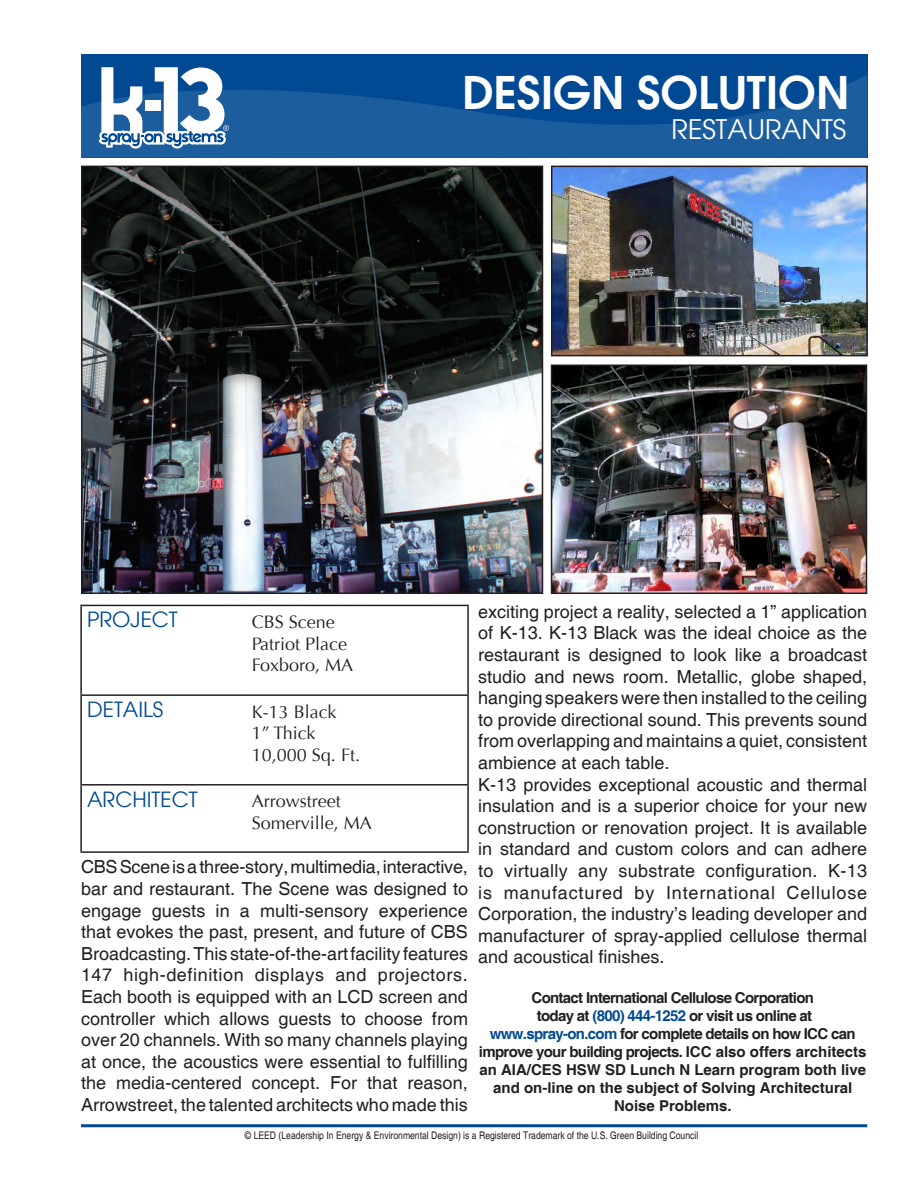
<style>
.page{position:relative;width:918px;height:1188px;background:#fff}
.page>*{position:absolute;margin:0;border:0;box-sizing:border-box;transform-origin:0 0}
.t1{font:600 45px "Avant Garde";color:#fff}
.t2{font:27px "Avant Garde";color:#fff}
.t3{font:21px "Avant Garde";color:#014a93}
.t4{font:18px/21.6px "Helvetica";color:#231f20;text-align:justify}
.t5{font:18px/21.6px "Optima";color:#231f20}
.t6{font:700 15px/18px "Helvetica";letter-spacing:-.045em;color:#231f20;text-align:center}
.t7{font:condensed 10.5px "Helvetica";color:#231f20}
.s1{color:#014a93}
</style>
<div class="page">
<hr style="left:81px;top:1124px;width:786px;height:3px;background:#014a93">
<div style="left:81px;top:54px;width:786px;height:103px;background:#014a93"></div>
<svg style="left:81px;top:75px;width:786px;height:83px;fill:#1c5d9e"></svg>
<svg style="left:99px;top:67px;width:130px;height:82px"></svg>
<img style="left:84px;top:169px;width:456px;height:422px">
<div style="left:81px;top:166px;width:462px;height:428px;border:2px solid #231f20"></div>
<img style="left:554px;top:367px;width:310px;height:224px">
<div style="left:551px;top:364px;width:316px;height:230px;border:2px solid #231f20"></div>
<img style="left:554px;top:169px;width:311px;height:184px">
<div style="left:551px;top:166px;width:317px;height:190px;border:2px solid #231f20"></div>
<hr style="left:80px;top:605px;width:166px;height:1px;background:#231f20">
<hr style="left:80px;top:606px;width:2px;height:88px;background:#231f20">
<hr style="left:246px;top:605px;width:223px;height:1px;background:#231f20">
<hr style="left:467px;top:606px;width:2px;height:88px;background:#231f20">
<hr style="left:80px;top:694px;width:166px;height:2px;background:#231f20">
<hr style="left:80px;top:696px;width:2px;height:88px;background:#231f20">
<hr style="left:246px;top:694px;width:223px;height:2px;background:#231f20">
<hr style="left:467px;top:696px;width:2px;height:88px;background:#231f20">
<hr style="left:80px;top:784px;width:166px;height:2px;background:#231f20">
<hr style="left:80px;top:786px;width:2px;height:65px;background:#231f20">
<hr style="left:246px;top:784px;width:223px;height:2px;background:#231f20">
<hr style="left:467px;top:786px;width:2px;height:65px;background:#231f20">
<hr style="left:80px;top:851px;width:166px;height:2px;background:#231f20">
<hr style="left:246px;top:851px;width:223px;height:2px;background:#231f20">
<h1 class="t1" style="left:462px;top:62px;width:388px">DESIGN SOLUTION</h1>
<h2 class="t2" style="left:672px;top:113px;width:176px">RESTAURANTS</h2>
<p class="t3" style="left:87px;top:607px;width:92px">PROJECT</p>
<p class="t5" style="left:252px;top:611px;width:103px">CBS Scene<br>Patriot Place<br>Foxboro, MA</p>
<p class="t3" style="left:87px;top:697px;width:78px">DETAILS</p>
<p class="t5" style="left:252px;top:701px;width:110px">K-13 Black<br>1” Thick<br>10,000 Sq. Ft.</p>
<p class="t3" style="left:87px;top:786px;width:71px">ARCHITECT</p>
<p class="t5" style="left:252px;top:791px;width:122px">Arrowstreet<br>Somerville, MA</p>
<p class="t4" style="left:81px;top:857px;width:389px">CBS Scene is a three-story, multimedia, interactive, bar and restaurant. The Scene was designed to engage guests in a multi-sensory experience that evokes the past, present, and future of CBS Broadcasting. This state-of-the-art facility features 147 high-definition displays and projectors.<br>Each booth is equipped with an LCD screen and controller which allows guests to choose from over 20 channels. With so many channels playing at once, the acoustics were essential to fulfilling the media-centered concept. For that reason, Arrowstreet, the talented architects who made this</p>
<p class="t4" style="left:478px;top:601px;width:390px;text-align:left">exciting project a reality, selected a 1” application of K-13. K-13 Black was the ideal choice as the restaurant is designed to look like a broadcast studio and news room. Metallic, globe shaped, hanging speakers were then installed to the ceiling to provide directional sound. This prevents sound from overlapping and maintains a quiet, consistent ambience at each table.<br>K-13 provides exceptional acoustic and thermal insulation and is a superior choice for your new construction or renovation project. It is available in standard and custom colors and can adhere to virtually any substrate configuration. K-13 is manufactured by International Cellulose Corporation, the industry’s leading developer and manufacturer of spray-applied cellulose thermal and acoustical finishes.</p>
<p class="t6" style="left:479px;top:989px;width:389px">Contact International Cellulose Corporation<br>today at <span class="s1">(800) 444-1252</span> or visit us online at <span class="s1">www.spray-on.com</span> for complete details on how ICC can improve your building projects. ICC also offers architects an AIA/CES HSW SD Lunch N Learn program both live and on-line on the subject of Solving Architectural Noise Problems.</p>
<p class="t7" style="left:245px;top:1129px;width:455px">© LEED (Leadership In Energy &amp; Environmental Design) is a Registered Trademark of the U.S. Green Building Council</p>
</div>
